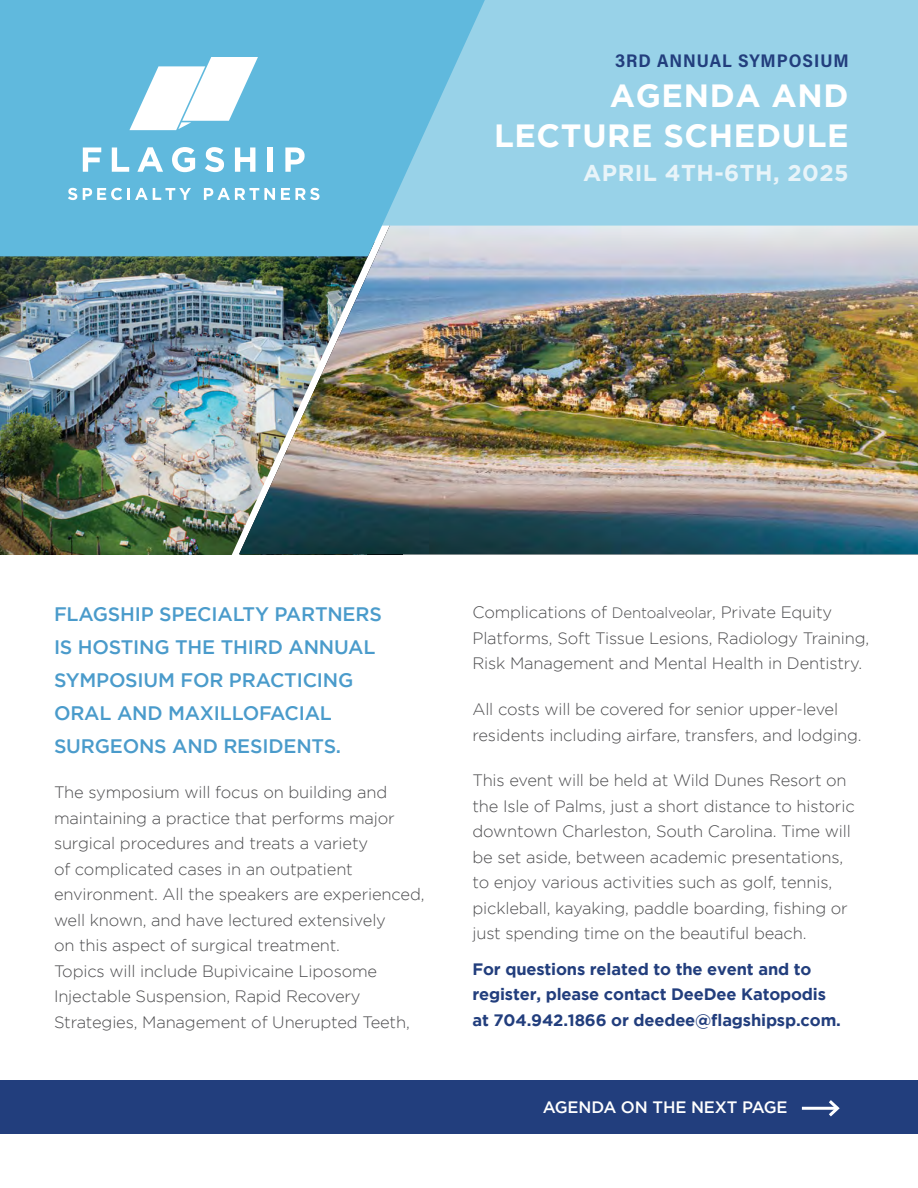
<style>
.page{position:relative;width:918px;height:1188px;background:#fff}
.page>*{position:absolute;margin:0;border:0;box-sizing:border-box;transform-origin:0 0}
.t1{font:700 32.1px/39.8px "Gotham";letter-spacing:.02em;color:#fff;text-align:right}
.t2{font:700 22.95px "Gotham";letter-spacing:.02em;color:#e8f4f9}
.t3{font:500 19.5px/33px "Gotham";letter-spacing:-.01em;color:#4a9bcb}
.t4{font:700 18.3px "Acumin Pro Semi Cond";letter-spacing:.05em;color:#223e7d}
.t5{font:300 16.5px/25.5px "Gotham";letter-spacing:-.01em;color:#4d4d4f}
.t6{font:700 16.5px/25.5px "Gotham";letter-spacing:-.01em;color:#223e7d}
.t7{font:500 16.5px "Gotham";letter-spacing:-.01em;color:#fff}
.s1{font-size:15px}
</style>
<div class="page">
<img style="left:0;top:256px;width:220px;height:298px">
<img style="left:220px;top:256px;width:185px;height:299px">
<img style="left:239px;top:226px;width:679px;height:328px">
<div style="left:485px;top:0;width:433px;height:226px;background:#98d2e8"></div>
<svg style="left:0;top:0;width:485px;height:256px;background:#69bcde"></svg>
<svg style="left:129px;top:57px;width:129px;height:73px"></svg>
<svg style="left:83px;top:147px;width:18px;height:25px"></svg>
<svg style="left:112px;top:147px;width:17px;height:25px"></svg>
<svg style="left:137px;top:147px;width:26px;height:25px"></svg>
<svg style="left:172px;top:147px;width:23px;height:25px"></svg>
<svg style="left:205px;top:147px;width:19px;height:25px"></svg>
<svg style="left:235px;top:147px;width:20px;height:25px"></svg>
<div style="left:268px;top:147px;width:5px;height:25px;background:#fff"></div>
<svg style="left:285px;top:147px;width:20px;height:25px"></svg>
<svg style="left:68px;top:188px;width:9px;height:12px"></svg>
<svg style="left:83px;top:188px;width:108px;height:12px"></svg>
<svg style="left:204px;top:188px;width:71px;height:12px"></svg>
<svg style="left:281px;top:188px;width:39px;height:12px"></svg>
<div style="left:0;top:1080px;width:918px;height:54px;background:#223e7d"></div>
<hr style="left:802px;top:1107px;width:35px;height:3px;background:#fff">
<svg style="left:826px;top:1100px;width:14px;height:17px"></svg>
<p class="t4" style="left:615px;top:48px;width:235px">3RD ANNUAL SYMPOSIUM</p>
<h1 class="t1" style="left:494px;top:75px;width:356px">AGENDA AND<br>LECTURE SCHEDULE</h1>
<h2 class="t2" style="left:583px;top:160px;width:267px">APRIL 4TH-6TH, 2025</h2>
<p class="t3" style="left:54px;top:597px;width:329px">FLAGSHIP SPECIALTY PARTNERS<br>IS HOSTING THE THIRD ANNUAL<br>SYMPOSIUM FOR PRACTICING<br>ORAL AND MAXILLOFACIAL<br>SURGEONS AND RESIDENTS.</p>
<p class="t5" style="left:54px;top:780px;width:372px">The symposium will focus on building and maintaining a practice that performs major surgical procedures and treats a variety<br>of complicated cases in an outpatient environment. All the speakers are experienced, well known, and have lectured extensively<br>on this aspect of surgical treatment.<br>Topics will include Bupivicaine Liposome Injectable Suspension, Rapid Recovery Strategies, Management of Unerupted Teeth,</p>
<p class="t5" style="left:473px;top:599px;width:398px">Complications of <span class="s1">Dentoalveolar</span>, Private Equity<br>Platforms, Soft Tissue Lesions, Radiology Training,<br>Risk Management and Mental Health in Dentistry.</p>
<p class="t5" style="left:473px;top:696px;width:391px">All costs will be covered for senior upper-level residents including airfare, transfers, and lodging.</p>
<p class="t5" style="left:473px;top:768px;width:384px">This event will be held at Wild Dunes Resort on the Isle of Palms, just a short distance to historic downtown Charleston, South Carolina. Time will be set aside, between academic presentations, to enjoy various activities such as golf, tennis, pickleball, kayaking, paddle boarding, fishing or just spending time on the beautiful beach.</p>
<p class="t6" style="left:473px;top:956px;width:370px">For questions related to the event and to register, please contact DeeDee Katopodis at 704.942.1866 or deedee@flagshipsp.com.</p>
<p class="t7" style="left:543px;top:1098px;width:247px">AGENDA ON THE NEXT PAGE</p>
</div>
